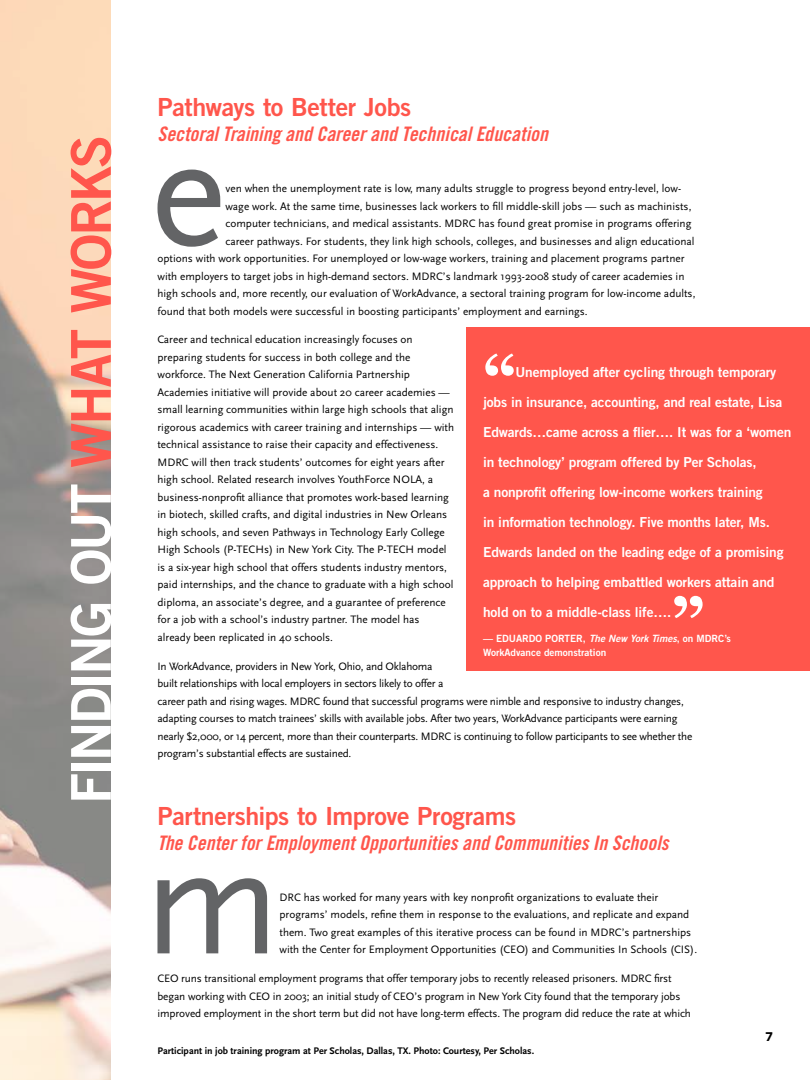
<style>
.page{position:relative;width:810px;height:1080px;background:#fff}
.page>*{position:absolute;margin:0;border:0;box-sizing:border-box;transform-origin:0 0}
.t1{font:161.38px "Scala Sans";color:#636466}
.t2{font:700 65px "Georgia";color:#fff}
.t3{font:55px "Trade Gothic Bold Two";letter-spacing:-.045em;color:#fff}
.t4{font:25px "Trade Gothic Bold Two";letter-spacing:-.015em;color:#ff564c}
.t5{font:20px "Trade Gothic Bold Cond Twenty Obl";letter-spacing:.005em;color:#ff564c}
.t6{font:13.75px/30px "Trade Gothic Bold Two";letter-spacing:-.01em;color:#fff}
.t7{font:900 12.5px "Avenir";color:#000}
.t8{font:11.25px/17.5px "Scala Sans";color:#000}
.t9{font:11.25px/17.5px "Scala Sans";letter-spacing:-.02em;color:#000}
.t10{font:700 10px "Scala Sans";color:#000}
.t11{font:10px "Trade Gothic Bold Two";color:#fff}
.s1{color:#ff564c}
.s2{font-style:italic}
</style>
<div class="page">
<img style="left:0;top:0;width:110px;height:1080px">
<div style="left:466px;top:328px;width:343px;height:343px;background:#ff564c"></div>
<h3 class="t3" style="left:57px;top:804px;width:670px;rotate:-90deg">FINDING OUT <span class="s1">WHAT WORKS</span></h3>
<h3 class="t4" style="left:158px;top:91px;width:255px">Pathways to Better Jobs</h3>
<h3 class="t5" style="left:158px;top:122px;width:392px">Sectoral Training and Career and Technical Education</h3>
<h1 class="t1" style="left:151px;top:105px;width:77px">e</h1>
<p class="t8" style="left:225px;top:180px;width:457px">ven when the unemployment rate is low, many adults struggle to progress beyond entry-level, low-</p>
<p class="t8" style="left:225px;top:197px;width:468px">wage work. At the same time, businesses lack workers to fill middle-skill jobs — such as machinists,</p>
<p class="t8" style="left:225px;top:215px;width:468px">computer technicians, and medical assistants. MDRC has found great promise in programs offering</p>
<p class="t8" style="left:225px;top:232px;width:471px">career pathways. For students, they link high schools, colleges, and businesses and align educational</p>
<p class="t8" style="left:158px;top:250px;width:529px">options with work opportunities. For unemployed or low-wage workers, training and placement programs partner</p>
<p class="t8" style="left:158px;top:267px;width:529px">with employers to target jobs in high-demand sectors. MDRC’s landmark 1993-2008 study of career academies in</p>
<p class="t8" style="left:158px;top:285px;width:540px">high schools and, more recently, our evaluation of WorkAdvance, a sectoral training program for low-income adults,</p>
<p class="t8" style="left:158px;top:302px;width:432px">found that both models were successful in boosting participants’ employment and earnings.</p>
<p class="t8" style="left:158px;top:331px;width:298px">Career and technical education increasingly focuses on preparing students for success in both college and the workforce. The Next Generation California Partnership Academies initiative will provide about 20 career academies — small learning communities within large high schools that align rigorous academics with career training and internships — with technical assistance to raise their capacity and effectiveness.<br>MDRC will then track students’ outcomes for eight years after high school. Related research involves YouthForce NOLA, a business-nonprofit alliance that promotes work-based learning in biotech, skilled crafts, and digital industries in New Orleans high schools, and seven Pathways in Technology Early College High Schools (P-TECHs) in New York City. The P-TECH model is a six-year high school that offers students industry mentors, paid internships, and the chance to graduate with a high school diploma, an associate’s degree, and a guarantee of preference for a job with a school’s industry partner. The model has already been replicated in 40 schools.</p>
<p class="t9" style="left:158px;top:658px;width:536px">In WorkAdvance, providers in New York, Ohio, and Oklahoma<br>built relationships with local employers in sectors likely to offer a<br>career path and rising wages. MDRC found that successful programs were nimble and responsive to industry changes, adapting courses to match trainees’ skills with available jobs. After two years, WorkAdvance participants were earning nearly $2,000, or 14 percent, more than their counterparts. MDRC is continuing to follow participants to see whether the program’s substantial effects are sustained.</p>
<h2 class="t2" style="left:483px;top:343px;width:35px">“</h2>
<p class="t6" style="left:483px;top:357px;width:310px;text-indent:32px">Unemployed after cycling through temporary jobs in insurance, accounting, and real estate, Lisa Edwards…came across a flier…. It was for a ‘women in technology’ program offered by Per Scholas,<br>a nonprofit offering low-income workers training<br>in information technology. Five months later, Ms.<br>Edwards landed on the leading edge of a promising approach to helping embattled workers attain and hold on to a middle-class life….</p>
<p class="t11" style="left:483px;top:632px;width:249px">— EDUARDO PORTER, <span class="s2">The New York Times</span>, on MDRC’s</p>
<h2 class="t2" style="left:671px;top:585px;width:35px">”</h2>
<p class="t11" style="left:483px;top:646px;width:125px">WorkAdvance demonstration</p>
<h3 class="t4" style="left:158px;top:800px;width:360px">Partnerships to Improve Programs</h3>
<h3 class="t5" style="left:158px;top:830px;width:513px">The Center for Employment Opportunities and Communities In Schools</h3>
<h1 class="t1" style="left:144px;top:813px;width:138px">m</h1>
<p class="t8" style="left:280px;top:889px;width:419px">DRC has worked for many years with key nonprofit organizations to evaluate their programs’ models, refine them in response to the evaluations, and replicate and expand them. Two great examples of this iterative process can be found in MDRC’s partnerships with the Center for Employment Opportunities (CEO) and Communities In Schools (CIS).</p>
<p class="t8" style="left:157px;top:970px;width:535px">CEO runs transitional employment programs that offer temporary jobs to recently released prisoners. MDRC first began working with CEO in 2003; an initial study of CEO’s program in New York City found that the temporary jobs improved employment in the short term but did not have long-term effects. The program did reduce the rate at which</p>
<p class="t10" style="left:158px;top:1045px;width:378px">Participant in job training program at Per Scholas, Dallas, TX. Photo: Courtesy, Per Scholas.</p>
<p class="t7" style="left:766px;top:1026px;width:9px">7</p>
</div>
